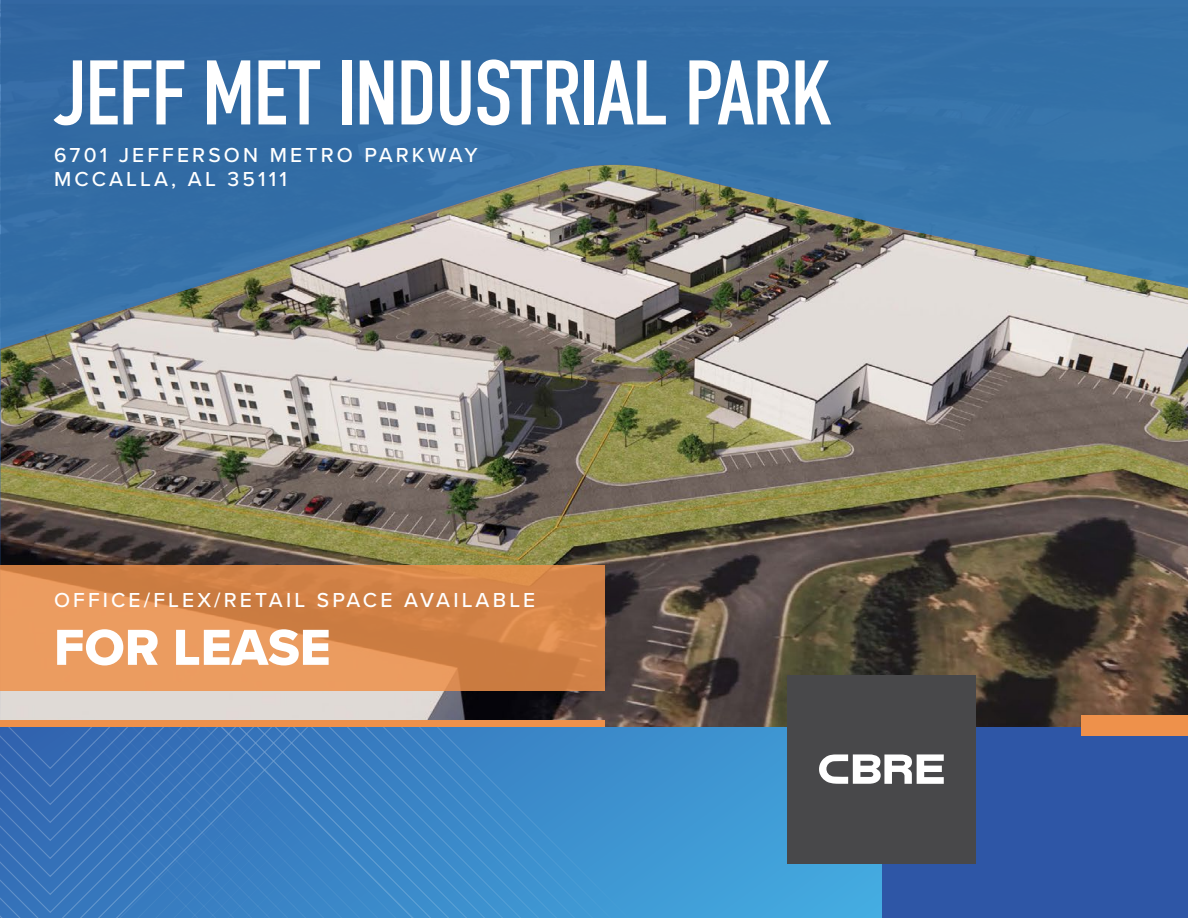
<style>
.page{position:relative;width:1188px;height:918px;background:#fff}
.page>*{position:absolute;margin:0;border:0;box-sizing:border-box;transform-origin:0 0}
.t1{font:91.5px "DIN Condensed";letter-spacing:-.03em;color:#fff}
.t2{font:52.5px "Proxima Nova Extrabld";color:#fff}
.t3{font:500 21px/24px "Proxima Nova";letter-spacing:.15em;color:#fff}
</style>
<div class="page">
<div style="left:0;top:0;width:1188px;height:682px;background:#336da5"></div>
<img style="left:0;top:165px;width:1188px;height:562px">
<div style="left:881px;top:727px;width:307px;height:191px;background:#2e56a6"></div>
<div style="left:0;top:727px;width:881px;height:191px;background:linear-gradient(to bottom,#3d90ce,#42a5dc)"></div>
<svg style="left:1px;top:727px;width:642px;height:18px;background:#3979bd"></svg>
<svg style="left:1px;top:745px;width:642px;height:18px;background:#397bbe"></svg>
<svg style="left:1px;top:763px;width:642px;height:18px;background:#3a7cbf"></svg>
<svg style="left:1px;top:781px;width:642px;height:18px;background:#3a7ec1"></svg>
<svg style="left:1px;top:799px;width:642px;height:18px;background:#3a7fc2"></svg>
<svg style="left:1px;top:817px;width:642px;height:18px;background:#3b81c3"></svg>
<svg style="left:1px;top:835px;width:642px;height:18px;background:#3b82c4"></svg>
<svg style="left:1px;top:853px;width:642px;height:65px;background:#3c86c6"></svg>
<div style="left:0;top:720px;width:605px;height:7px;background:#ee914b"></div>
<div style="left:787px;top:675px;width:189px;height:189px;background:#48484a"></div>
<div style="left:1081px;top:715px;width:107px;height:21px;background:#ee914b"></div>
<svg style="left:819px;top:754px;width:125px;height:30px"></svg>
<svg style="left:0;top:565px;width:605px;height:125px;background:#dc8c50"></svg>
<h1 class="t1" style="left:54px;top:42px;width:781px">JEFF MET INDUSTRIAL PARK</h1>
<p class="t3" style="left:54px;top:142px;width:425px">6701 JEFFERSON METRO PARKWAY<br>MCCALLA, AL 35111</p>
<p class="t3" style="left:54px;top:587px;width:483px">OFFICE/FLEX/RETAIL SPACE AVAILABLE</p>
<h2 class="t2" style="left:54px;top:608px;width:278px">FOR LEASE</h2>
</div>
